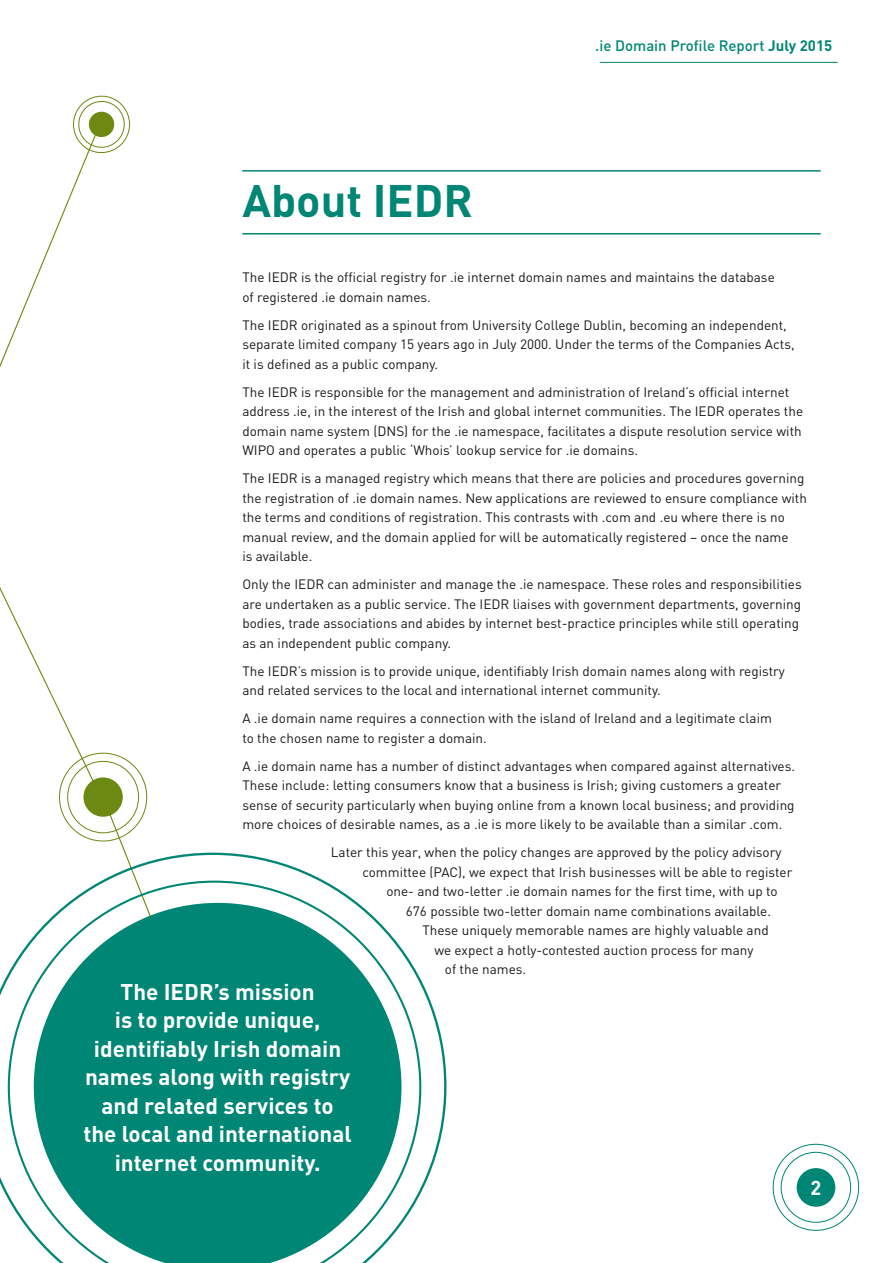
<style>
.page{position:relative;width:893px;height:1263px;background:#fff}
.page>*{position:absolute;margin:0;border:0;box-sizing:border-box;transform-origin:0 0}
.Page_Head{font:700 45px "DIN";color:#008674}
.Din_body__2{font:700 22.5px/28.5px "DIN";color:#fff;text-align:center}
.t1{font:700 19.95px "DIN";color:#fff}
.t2{font:500 15px "DIN";color:#008674}
.Din_body__2-2{font:13.5px/19.5px "DIN";color:#1a171c}
.s1{font-weight:700}
</style>
<div class="page">
<svg style="left:0;top:587px;width:218px;height:266px"></svg>
<svg style="left:0;top:95px;width:130px;height:273px"></svg>
<div style="left:797px;top:1168px;width:38px;height:39px;background:#008674;border-radius:50%"></div>
<div style="left:781px;top:1152px;width:70px;height:71px;border:1px solid #008674;border-radius:50%"></div>
<hr style="left:600px;top:62px;width:238px;height:1px;background:#008674">
<hr style="left:242px;top:170px;width:579px;height:2px;background:#008674">
<hr style="left:242px;top:233px;width:579px;height:1px;background:#008674">
<svg style="left:0;top:853px;width:446px;height:384px"></svg>
<svg style="left:34px;top:903px;width:367px;height:360px;fill:#008674"></svg>
<p class="Page_Head" style="left:242px;top:171px;width:232px">About IEDR</p>
<p class="t2" style="left:595px;top:36px;width:239px">.ie Domain Profile Report <span class="s1">July 2015</span></p>
<p class="Din_body__2-2" style="left:242px;top:267px;width:534px">The IEDR is the official registry for .ie internet domain names and maintains the database of registered .ie domain names.</p>
<p class="Din_body__2-2" style="left:242px;top:315px;width:554px">The IEDR originated as a spinout from University College Dublin, becoming an independent, separate limited company 15 years ago in July 2000. Under the terms of the Companies Acts, it is defined as a public company.</p>
<p class="Din_body__2-2" style="left:242px;top:382px;width:562px">The IEDR is responsible for the management and administration of Ireland’s official internet address .ie, in the interest of the Irish and global internet communities. The IEDR operates the domain name system (DNS) for the .ie namespace, facilitates a dispute resolution service with WIPO and operates a public ‘Whois’ lookup service for .ie domains.</p>
<p class="Din_body__2-2" style="left:242px;top:468px;width:566px">The IEDR is a managed registry which means that there are policies and procedures governing the registration of .ie domain names. New applications are reviewed to ensure compliance with the terms and conditions of registration. This contrasts with .com and .eu where there is no manual review, and the domain applied for will be automatically registered – once the name<br>is available.</p>
<p class="Din_body__2-2" style="left:242px;top:574px;width:561px">Only the IEDR can administer and manage the .ie namespace. These roles and responsibilities are undertaken as a public service. The IEDR liaises with government departments, governing bodies, trade associations and abides by internet best-practice principles while still operating as an independent public company.</p>
<p class="Din_body__2-2" style="left:242px;top:661px;width:544px">The IEDR’s mission is to provide unique, identifiably Irish domain names along with registry and related services to the local and international internet community.</p>
<p class="Din_body__2-2" style="left:242px;top:708px;width:531px">A .ie domain name requires a connection with the island of Ireland and a legitimate claim to the chosen name to register a domain.</p>
<p class="Din_body__2-2" style="left:242px;top:756px;width:554px">A .ie domain name has a number of distinct advantages when compared against alternatives.<br>These include: letting consumers know that a business is Irish; giving customers a greater sense of security particularly when buying online from a known local business; and providing more choices of desirable names, as a .ie is more likely to be available than a similar .com.</p>
<p class="Din_body__2-2" style="left:331px;top:842px;width:452px">Later this year, when the policy changes are approved by the policy advisory</p>
<p class="Din_body__2-2" style="left:362px;top:862px;width:431px">committee (PAC), we expect that Irish businesses will be able to register</p>
<p class="Din_body__2-2" style="left:386px;top:881px;width:393px">one- and two-letter .ie domain names for the first time, with up to</p>
<p class="Din_body__2-2" style="left:406px;top:901px;width:367px">676 possible two-letter domain name combinations available.</p>
<p class="Din_body__2-2" style="left:422px;top:920px;width:348px">These uniquely memorable names are highly valuable and</p>
<p class="Din_body__2-2" style="left:434px;top:940px;width:321px">we expect a hotly-contested auction process for many</p>
<p class="Din_body__2-2" style="left:445px;top:959px;width:83px">of the names.</p>
<p class="Din_body__2" style="left:83px;top:976px;width:270px">The IEDR’s mission<br>is to provide unique, identifiably Irish domain names along with registry and related services to the local and international internet community.</p>
<h3 class="t1" style="left:811px;top:1174px;width:12px">2</h3>
</div>
